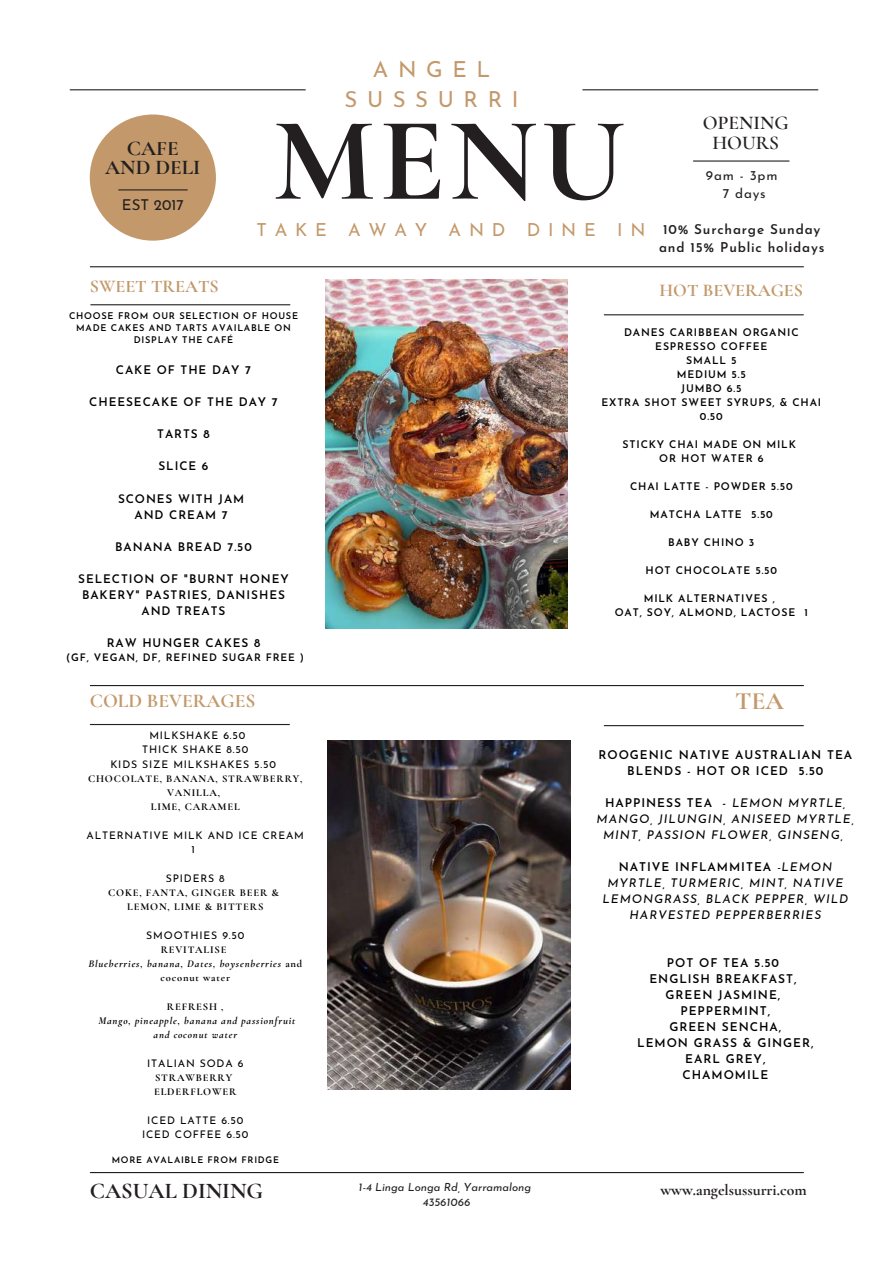
<style>
.page{position:relative;width:893px;height:1264px;background:#fff}
.page>*{position:absolute;margin:0;border:0;box-sizing:border-box;transform-origin:0 0}
.t1{font:700 119.85px "Cormorant Garamond";color:#231f20}
.t2{font:700 25.5px "Cormorant Garamond";color:#c3996b}
.t3{font:700 22.5px "Cormorant Garamond";color:#231f20}
.t4{font:22.2px/30.5px "Josefin Sans";letter-spacing:.43em;color:#c3996b;text-align:center}
.t5{font:700 21px/19px "Cormorant Garamond";color:#231f20;text-align:center}
.t6{font:700 19.5px "Cormorant Garamond";color:#c3996b}
.t7{font:600 19.5px/20.2px "Cormorant Garamond";color:#231f20;text-align:center}
.t8{font:700 18px "Cormorant Garamond";color:#c3996b}
.t9{font:18px "Josefin Sans";letter-spacing:.43em;color:#c3996b}
.t10{font:700 15.75px "Cormorant Garamond";color:#231f20}
.t11{font:15px "Josefin Sans";color:#231f20}
.t12{font:600 13.5px/18px "Josefin Sans";letter-spacing:.06em;color:#231f20;text-align:center}
.t13{font:13.5px/18px "Josefin Sans";letter-spacing:.06em;color:#231f20;text-align:center}
.t14{font:italic 12px/16px "Josefin Sans";letter-spacing:.08em;color:#000;text-align:center}
.t15{font:600 12px/16px "Josefin Sans";letter-spacing:.08em;color:#000;text-align:center}
.t16{font:600 11.85px/16px "Josefin Sans";letter-spacing:.08em;color:#000;text-align:center}
.t17{font:italic 11.25px/15px "Josefin Sans";color:#231f20;text-align:center}
.t18{font:600 10.5px/14px "Josefin Sans";letter-spacing:.08em;color:#000;text-align:center}
.t19{font:10.5px/14.2px "Josefin Sans";letter-spacing:.08em;color:#000;text-align:center}
.t20{font:700 10.5px/14.2px "Cormorant Garamond";letter-spacing:.08em;color:#000;text-align:center}
.t21{font:italic 700 10.5px/14.2px "Cormorant Garamond";letter-spacing:.08em;color:#000;text-align:center}
.t22{font:600 10.35px "Josefin Sans";letter-spacing:.08em;color:#000}
.t23{font:600 9.15px/12.3px "Josefin Sans";letter-spacing:.08em;color:#000;text-align:center}
.t24{font:600 9px "Josefin Sans";letter-spacing:.08em;color:#000}
.s1{font-style:normal}
.s2{font-weight:600;font-style:normal}
</style>
<div class="page">
<hr style="left:70px;top:89px;width:235px;height:1px;background:#231f20">
<hr style="left:582px;top:89px;width:235px;height:1px;background:#231f20">
<hr style="left:90px;top:266px;width:713px;height:1px;background:#231f20">
<hr style="left:90px;top:685px;width:713px;height:1px;background:#231f20">
<hr style="left:91px;top:304px;width:199px;height:1px;background:#231f20">
<hr style="left:90px;top:724px;width:199px;height:1px;background:#231f20">
<hr style="left:604px;top:314px;width:199px;height:1px;background:#231f20">
<hr style="left:604px;top:725px;width:199px;height:1px;background:#231f20">
<hr style="left:693px;top:160px;width:96px;height:2px;background:#231f20">
<img style="left:325px;top:279px;width:243px;height:349px">
<div style="left:90px;top:114px;width:126px;height:127px;background:#c3996b;border-radius:50%"></div>
<hr style="left:119px;top:189px;width:68px;height:1px;background:#231f20">
<hr style="left:90px;top:1171px;width:713px;height:2px;background:#231f20">
<img style="left:327px;top:740px;width:243px;height:349px">
<h3 class="t5" style="left:105px;top:139px;width:97px">CAFE<br>AND DELI</h3>
<h3 class="t11" style="left:122px;top:199px;width:63px">EST 2017</h3>
<h3 class="t8" style="left:90px;top:275px;width:131px">SWEET TREATS</h3>
<h3 class="t4" style="left:344px;top:56px;width:175px">ANGEL<br>SUSSURRI</h3>
<h1 class="t1" style="left:273px;top:88px;width:354px">MENU</h1>
<h3 class="t9" style="left:256px;top:223px;width:390px">TAKE AWAY AND DINE IN</h3>
<h3 class="t7" style="left:702px;top:113px;width:87px">OPENING<br>HOURS</h3>
<p class="t13" style="left:706px;top:168px;width:73px">9am - 3pm<br>7 days</p>
<p class="t12" style="left:659px;top:221px;width:167px">10% Surcharge Sunday and 15% Public holidays</p>
<h3 class="t8" style="left:659px;top:279px;width:145px">HOT BEVERAGES</h3>
<p class="t23" style="left:69px;top:310px;width:230px">CHOOSE FROM OUR SELECTION OF HOUSE<br>MADE CAKES AND TARTS AVAILABLE ON<br>DISPLAY THE CAFÉ</p>
<p class="t16" style="left:116px;top:363px;width:137px">CAKE OF THE DAY 7</p>
<p class="t16" style="left:89px;top:395px;width:190px">CHEESECAKE OF THE DAY 7</p>
<p class="t16" style="left:157px;top:427px;width:54px">TARTS 8</p>
<p class="t16" style="left:158px;top:459px;width:51px">SLICE 6</p>
<p class="t16" style="left:118px;top:491px;width:128px">SCONES WITH JAM<br>AND CREAM 7</p>
<p class="t16" style="left:115px;top:540px;width:138px">BANANA BREAD 7.50</p>
<p class="t16" style="left:78px;top:572px;width:212px">SELECTION OF "BURNT HONEY<br>BAKERY" PASTRIES, DANISHES<br>AND TREATS</p>
<p class="t16" style="left:107px;top:636px;width:155px">RAW HUNGER CAKES 8</p>
<p class="t22" style="left:66px;top:653px;width:239px">(GF, VEGAN, DF, REFINED SUGAR FREE )</p>
<h3 class="t6" style="left:90px;top:689px;width:167px">COLD BEVERAGES</h3>
<p class="t19" style="left:149px;top:729px;width:97px">MILKSHAKE 6.50</p>
<p class="t19" style="left:142px;top:743px;width:108px">THICK SHAKE 8.50</p>
<p class="t19" style="left:110px;top:758px;width:167px">KIDS SIZE MILKSHAKES 5.50</p>
<p class="t20" style="left:88px;top:771px;width:216px">CHOCOLATE, BANANA, STRAWBERRY,<br>VANILLA,<br>LIME, CARAMEL</p>
<p class="t19" style="left:87px;top:829px;width:219px">ALTERNATIVE MILK AND ICE CREAM<br>1</p>
<p class="t19" style="left:166px;top:871px;width:60px">SPIDERS 8</p>
<p class="t20" style="left:108px;top:885px;width:172px">COKE, FANTA, GINGER BEER &amp;<br>LEMON, LIME &amp; BITTERS</p>
<p class="t19" style="left:146px;top:928px;width:99px">SMOOTHIES 9.50</p>
<p class="t21" style="left:88px;top:942px;width:215px"><span class="s1">REVITALISE<br></span>Blueberries, banana, Dates, boysenberries <span class="s1">and coconut water</span></p>
<p class="t20" style="left:167px;top:999px;width:58px">REFRESH ,</p>
<p class="t21" style="left:98px;top:1013px;width:198px">Mango, pineapple, banana and passionfruit and coconut water</p>
<p class="t19" style="left:147px;top:1057px;width:98px">ITALIAN SODA 6</p>
<p class="t20" style="left:154px;top:1070px;width:84px;text-align:left">STRAWBERRY<br>ELDERFLOWER</p>
<p class="t19" style="left:142px;top:1113px;width:108px">ICED LATTE 6.50<br>ICED COFFEE 6.50</p>
<p class="t24" style="left:112px;top:1155px;width:169px">MORE AVALAIBLE FROM FRIDGE</p>
<p class="t18" style="left:601px;top:326px;width:221px">DANES CARIBBEAN ORGANIC<br>ESPRESSO COFFEE<br>SMALL 5<br>MEDIUM 5.5<br>JUMBO 6.5<br>EXTRA SHOT SWEET SYRUPS, &amp; CHAI<br>0.50</p>
<p class="t18" style="left:622px;top:438px;width:175px">STICKY CHAI MADE ON MILK<br>OR HOT WATER 6</p>
<p class="t18" style="left:630px;top:480px;width:164px">CHAI LATTE - POWDER 5.50</p>
<p class="t18" style="left:650px;top:508px;width:124px">MATCHA LATTE 5.50</p>
<p class="t18" style="left:668px;top:536px;width:88px">BABY CHINO 3</p>
<p class="t18" style="left:645px;top:564px;width:133px">HOT CHOCOLATE 5.50</p>
<p class="t18" style="left:614px;top:592px;width:195px">MILK ALTERNATIVES ,<br>OAT, SOY, ALMOND, LACTOSE 1</p>
<h2 class="t2" style="left:735px;top:685px;width:50px">TEA</h2>
<p class="t15" style="left:598px;top:748px;width:255px">ROOGENIC NATIVE AUSTRALIAN TEA<br>BLENDS - HOT OR ICED 5.50</p>
<p class="t14" style="left:596px;top:796px;width:259px"><span class="s2">HAPPINESS TEA -</span> LEMON MYRTLE,<br>MANGO, JILUNGIN, ANISEED MYRTLE,<br>MINT, PASSION FLOWER, GINSENG,</p>
<p class="t14" style="left:602px;top:860px;width:247px"><span class="s2">NATIVE INFLAMMITEA</span> -LEMON<br>MYRTLE, TURMERIC, MINT, NATIVE<br>LEMONGRASS, BLACK PEPPER, WILD<br>HARVESTED PEPPERBERRIES</p>
<p class="t15" style="left:637px;top:956px;width:178px">POT OF TEA 5.50<br>ENGLISH BREAKFAST,<br>GREEN JASMINE,<br>PEPPERMINT,<br>GREEN SENCHA,<br>LEMON GRASS &amp; GINGER,<br>EARL GREY,<br>CHAMOMILE</p>
<h3 class="t3" style="left:90px;top:1176px;width:175px">CASUAL DINING</h3>
<p class="t17" style="left:358px;top:1181px;width:174px">1-4 Linga Longa Rd, Yarramalong<br>43561066</p>
<h3 class="t10" style="left:660px;top:1180px;width:148px">www.angelsussurri.com</h3>
</div>
